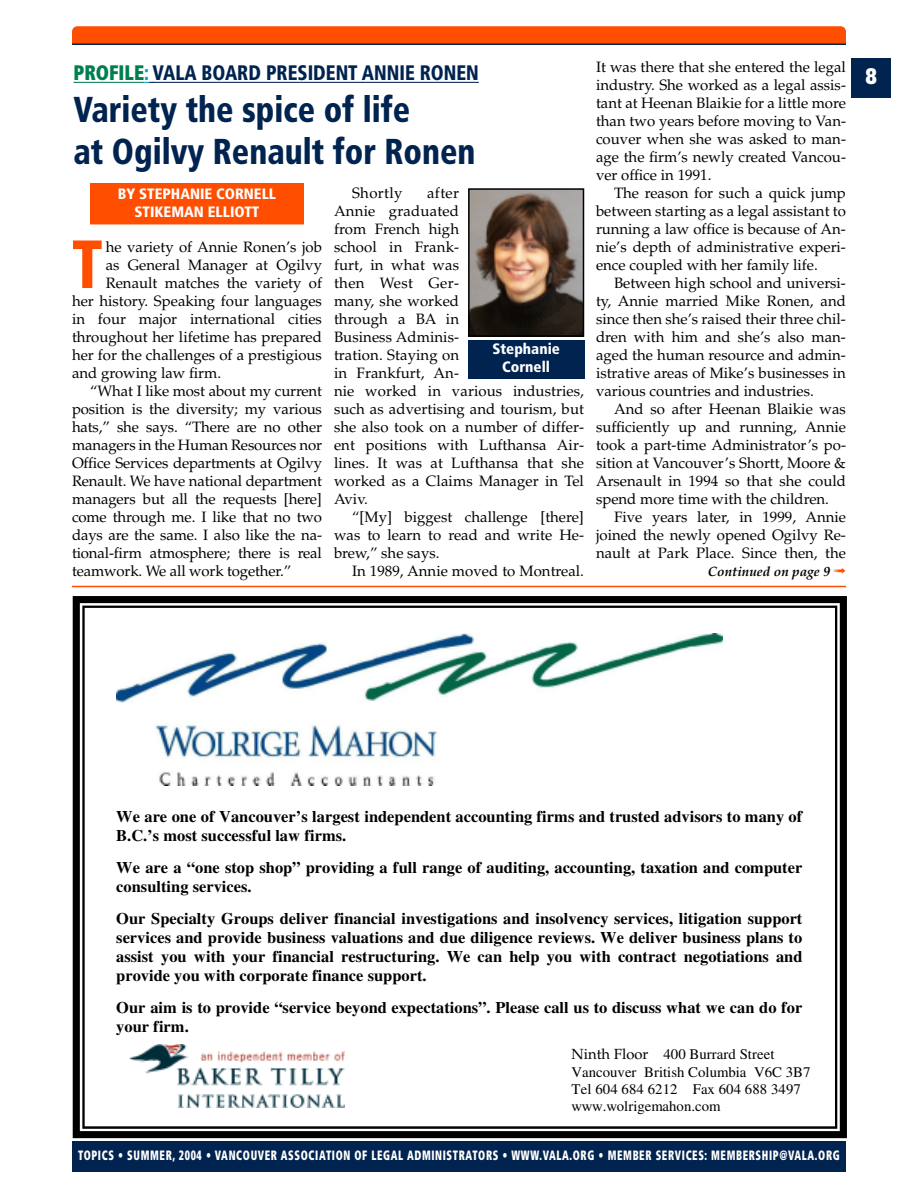
<style>
.page{position:relative;width:918px;height:1188px;background:#fff}
.page>*{position:absolute;margin:0;border:0;box-sizing:border-box;transform-origin:0 0}
.t1{font:900 condensed 68.1px "Frutiger";color:#ff4e00;scale:.9 1}
.t2{font:900 condensed 36px/42.5px "Frutiger";color:#002350;scale:.9 1}
.t3{font:900 22.5px "Frutiger";color:#fff;scale:.71 1}
.t4{font:900 condensed 21px "Frutiger";color:#002350;scale:.9 1}
.t5{font:700 16.2px/19px "Times";color:#000}
.t6{font:15px/18px "Palatino";color:#000;text-align:justify}
.t7{font:900 condensed 15px/17.7px "Frutiger";color:#fff;text-align:center}
.t8{font:15px "Palatino";letter-spacing:.025em;color:#000}
.t9{font:14.7px/17.5px "Times";letter-spacing:.005em;color:#000}
.t10{font:900 condensed 13.5px "Frutiger";letter-spacing:.06em;color:#fff;scale:.75 1}
.t11{font:italic 700 13.5px "Palatino";color:#000}
.s1{color:#007f4e}
.s2{color:#02a0c6}
.s3{color:#ff4e00}
.s4{font-family:"Palatino"}
</style>
<div class="page">
<div style="left:72px;top:26px;width:774px;height:11px;background:#ff4e00;border-radius:5px"></div>
<div style="left:90px;top:183px;width:214px;height:24px;background:#ff4e00"></div>
<div style="left:90px;top:200px;width:214px;height:24px;background:#ff4e00"></div>
<div style="left:72px;top:1142px;width:774px;height:30px;background:#002350"></div>
<div style="left:72px;top:33px;width:774px;height:11px;background:#ff4e00"></div>
<hr style="left:72px;top:44px;width:774px;height:1px;background:#002350">
<div style="left:851px;top:58px;width:40px;height:40px;background:#002350"></div>
<hr style="left:74px;top:82px;width:70px;height:1px;background:#007f4e">
<svg style="left:144px;top:82px;width:19px;height:1px"></svg>
<hr style="left:163px;top:82px;width:62px;height:1px;background:#002350">
<hr style="left:225px;top:82px;width:138px;height:1px;background:#002350">
<hr style="left:362px;top:82px;width:117px;height:1px;background:#002350">
<img style="left:471px;top:191px;width:110px;height:143px">
<div style="left:468px;top:188px;width:116px;height:149px;border:2px solid #000"></div>
<div style="left:468px;top:340px;width:116px;height:39px;background:#002350"></div>
<svg style="left:73px;top:596px;width:774px;height:542px"></svg>
<div style="left:561px;top:1039px;width:261px;height:85px;background:#fff"></div>
<div style="left:105px;top:628px;width:627px;height:163px;background:#fff"></div>
<img style="left:116px;top:634px;width:606px;height:152px">
<div style="left:105px;top:801px;width:710px;height:238px;background:#fff"></div>
<div style="left:119px;top:1039px;width:239px;height:74px;background:#fff"></div>
<img style="left:130px;top:1045px;width:214px;height:63px">
<hr style="left:72px;top:586px;width:774px;height:1px;background:#ff4e00">
<p class="t6" style="left:596px;top:60px;width:252px">It was there that she entered the legal industry. She worked as a legal assis&shy;tant at Heenan Blaikie for a little more than two years before moving to Van&shy;couver when she was asked to man&shy;age the firm’s newly created Vancou&shy;ver office in 1991.</p>
<p class="t6" style="left:596px;top:186px;width:252px;text-indent:18px">The reason for such a quick jump between starting as a legal assistant to running a law office is because of An&shy;nie’s depth of administrative experi&shy;ence coupled with her family life.</p>
<p class="t6" style="left:596px;top:276px;width:252px;text-indent:18px">Between high school and universi&shy;ty, Annie married Mike Ronen, and since then she’s raised their three chil&shy;dren with him and she’s also man&shy;aged the human resource and admin&shy;istrative areas of Mike’s businesses in various countries and industries.</p>
<p class="t6" style="left:596px;top:402px;width:252px;text-indent:18px">And so after Heenan Blaikie was sufficiently up and running, Annie took a part-time Administrator’s po&shy;sition at Vancouver’s Shortt, Moore &amp; Arsenault in 1994 so that she could spend more time with the children.</p>
<p class="t6" style="left:596px;top:510px;width:252px;text-indent:18px">Five years later, in 1999, Annie joined the newly opened Ogilvy Re&shy;nault at Park Place. Since then, the</p>
<h3 class="t4" style="left:74px;top:64px;width:452px"><span class="s1">PROFILE</span><span class="s2">:</span> VALA BOARD PRESIDENT ANNIE RONEN</h3>
<h3 class="t3" style="left:866px;top:67px;width:17px">8</h3>
<h2 class="t2" style="left:74px;top:91px;width:448px">Variety the spice of life<br>at Ogilvy Renault for Ronen</h2>
<p class="t6" style="left:334px;top:186px;width:252px;text-align:left;text-indent:93px">after<br>Annie graduated<br>from French high<br>school in Frank-<br>furt, in what was<br>then West Ger-<br>many, she worked<br>through a BA in<br>Business Adminis-<br>tration. Staying on<br>in Frankfurt, An-<br>nie worked in various industries, such as advertising and tourism, but she also took on a number of differ&shy;ent positions with Lufthansa Air&shy;lines. It was at Lufthansa that she worked as a Claims Manager in Tel<br>Aviv.</p>
<p class="t6" style="left:334px;top:510px;width:252px;text-indent:18px">“[My] biggest challenge [there] was to learn to read and write He&shy;brew,” she says.</p>
<p class="t6" style="left:352px;top:564px;width:234px">In 1989, Annie moved to Montreal.</p>
<p class="t8" style="left:352px;top:187px;width:52px">Shortly</p>
<p class="t7" style="left:118px;top:186px;width:160px">BY STEPHANIE CORNELL<br>STIKEMAN ELLIOTT</p>
<h1 class="t1" style="left:72px;top:237px;width:36px">T</h1>
<p class="t6" style="left:106px;top:240px;width:218px">he variety of Annie Ronen’s job</p>
<p class="t6" style="left:106px;top:258px;width:218px">as General Manager at Ogilvy</p>
<p class="t6" style="left:106px;top:276px;width:218px">Renault matches the variety of</p>
<p class="t6" style="left:72px;top:294px;width:252px">her history. Speaking four languages</p>
<p class="t6" style="left:72px;top:312px;width:251px">in four major international cities</p>
<p class="t6" style="left:72px;top:330px;width:251px">throughout her lifetime has prepared</p>
<p class="t6" style="left:72px;top:348px;width:251px">her for the challenges of a prestigious</p>
<p class="t6" style="left:72px;top:366px;width:151px">and growing law firm.</p>
<p class="t6" style="left:90px;top:384px;width:234px">“What I like most about my current</p>
<p class="t6" style="left:72px;top:402px;width:252px">position is the diversity; my various</p>
<p class="t6" style="left:72px;top:420px;width:252px">hats,” she says. “There are no other</p>
<p class="t6" style="left:72px;top:438px;width:251px">managers in the Human Resources nor</p>
<p class="t6" style="left:72px;top:456px;width:252px">Office Services departments at Ogilvy</p>
<p class="t6" style="left:72px;top:474px;width:252px">Renault. We have national department</p>
<p class="t6" style="left:72px;top:492px;width:251px">managers but all the requests [here]</p>
<p class="t6" style="left:72px;top:510px;width:252px">come through me. I like that no two</p>
<p class="t6" style="left:72px;top:528px;width:252px">days are the same. I also like the na-</p>
<p class="t6" style="left:72px;top:546px;width:252px">tional-firm atmosphere; there is real</p>
<p class="t6" style="left:72px;top:564px;width:221px">teamwork. We all work together.”</p>
<p class="t7" style="left:492px;top:342px;width:69px">Stephanie<br>Cornell</p>
<p class="t11" style="left:708px;top:566px;width:140px">Continued on page 9 <span class="s3">➟</span></p>
<p class="t5" style="left:116px;top:808px;width:687px">We are one of Vancouver’s largest independent accounting firms and trusted advisors to many of<br>B.C.’s most successful law firms.</p>
<p class="t5" style="left:116px;top:859px;width:688px">We are a “one stop shop” providing a full range of auditing, accounting, taxation and computer consulting services.</p>
<p class="t5" style="left:116px;top:910px;width:688px;text-align:justify">Our Specialty Groups deliver financial investigations and insolvency services, litigation support services and provide business valuations and due diligence reviews. We deliver business plans to assist you with your financial restructuring. We can help you with contract negotiations and provide you with corporate finance support.</p>
<p class="t5" style="left:116px;top:999px;width:688px">Our aim is to provide “service beyond expectations”. Please call us to discuss what we can do for your firm.</p>
<p class="t9" style="left:572px;top:1047px;width:241px"><span class="s4">Ninth Floor</span> 400 Burrard Street<br>Vancouver British Columbia V6C 3B7<br>Tel 604 684 6212 Fax 604 688 3497 www.wolrigemahon.com</p>
<p class="t10" style="left:78px;top:1150px;width:1017px">TOPICS • SUMMER, 2004 • VANCOUVER ASSOCIATION OF LEGAL ADMINISTRATORS • WWW.VALA.ORG • MEMBER SERVICES: MEMBERSHIP@VALA.ORG</p>
</div>
